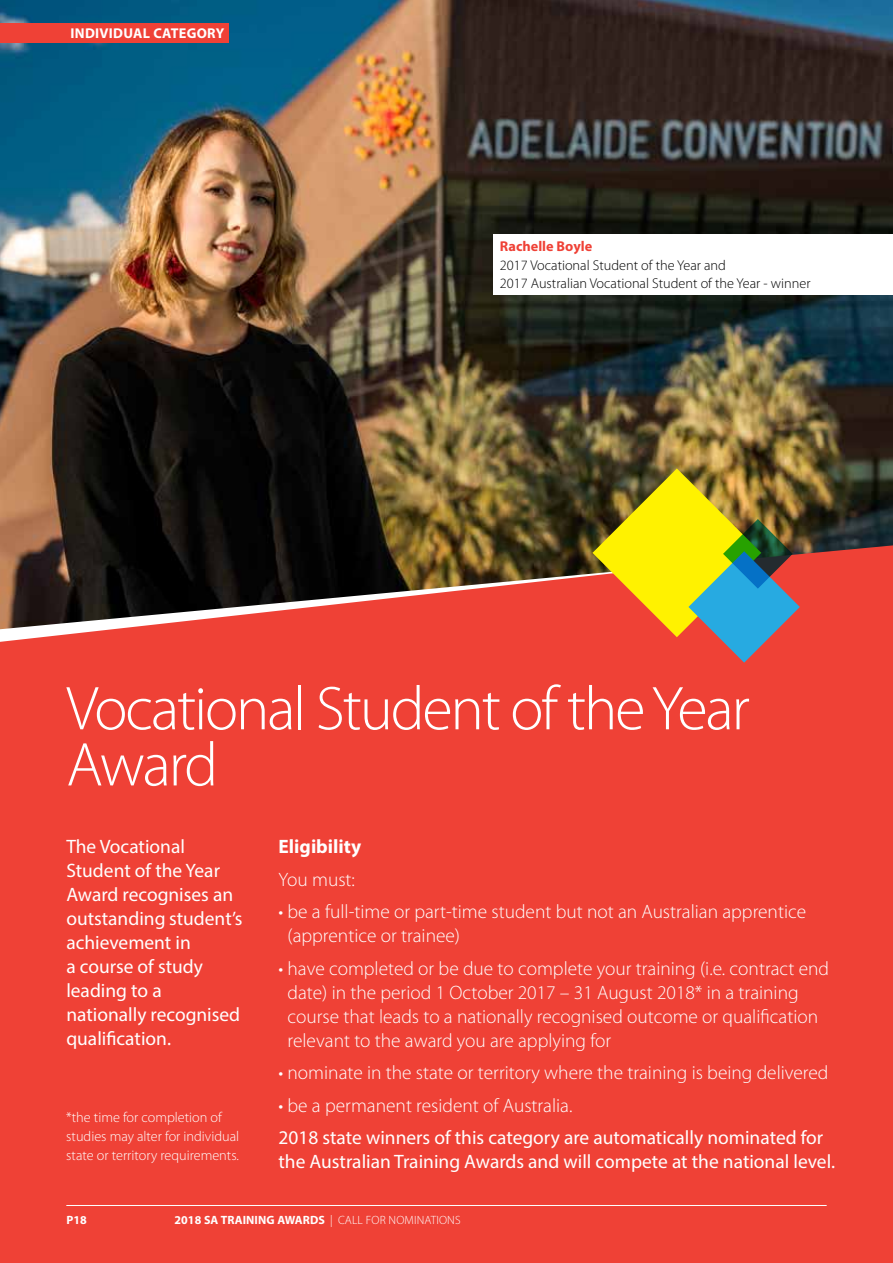
<style>
.page{position:relative;width:893px;height:1263px;background:#fff}
.page>*{position:absolute;margin:0;border:0;box-sizing:border-box;transform-origin:0 0}
.t1{font:300 62.4px/56.1px "Myriad Pro";letter-spacing:-.035em;color:#fff}
.t2{font:300 19.35px/24px "Myriad Pro";color:#fff}
.t3{font:19.35px/24px "Myriad Pro";color:#fff}
.t4{font:700 19.35px "Myriad Pro";color:#fff}
.t5{font:300 14.25px/18.8px "Myriad Pro";color:#000}
.t6{font:300 14.25px/18.8px "Myriad Pro";color:#fff}
.t7{font:700 14.25px "Myriad Pro";letter-spacing:.02em;color:#fff}
.t8{font:700 14.25px "Myriad Pro";color:#ef4136}
.t9{font:700 12px "Myriad Pro";letter-spacing:.01em;color:#fff}
.s1{font-weight:300}
</style>
<div class="page">
<div style="left:0;top:498px;width:893px;height:765px;background:#ef4136"></div>
<svg style="left:0;top:629px;width:114px;height:13px"></svg>
<img style="left:0;top:0;width:893px;height:629px">
<svg style="left:592px;top:468px;width:208px;height:195px"></svg>
<div style="left:494px;top:234px;width:399px;height:61px;background:#fff"></div>
<div style="left:0;top:23px;width:229px;height:20px;background:#ef4136"></div>
<hr style="left:66px;top:1205px;width:761px;height:1px;background:#fff">
<p class="t7" style="left:71px;top:24px;width:155px">INDIVIDUAL CATEGORY</p>
<p class="t8" style="left:500px;top:237px;width:94px">Rachelle Boyle</p>
<p class="t5" style="left:500px;top:256px;width:312px">2017 Vocational Student of the Year and<br>2017 Australian Vocational Student of the Year - winner</p>
<h1 class="t1" style="left:66px;top:681px;width:685px">Vocational Student of the Year<br>Award</h1>
<p class="t3" style="left:66px;top:834px;width:178px">The Vocational<br>Student of the Year<br>Award recognises an outstanding student’s achievement in<br>a course of study leading to a nationally recognised qualification.</p>
<p class="t4" style="left:279px;top:834px;width:84px">Eligibility</p>
<p class="t2" style="left:279px;top:867px;width:78px">You must:</p>
<p class="t2" style="left:288px;top:900px;width:520px;text-indent:-9px">• be a full-time or part-time student but not an Australian apprentice (apprentice or trainee)</p>
<p class="t2" style="left:288px;top:956px;width:543px;text-indent:-9px">• have completed or be due to complete your training (i.e. contract end date) in the period 1 October 2017 – 31 August 2018* in a training course that leads to a nationally recognised outcome or qualification relevant to the award you are applying for</p>
<p class="t2" style="left:279px;top:1061px;width:551px">• nominate in the state or territory where the training is being delivered</p>
<p class="t2" style="left:279px;top:1093px;width:295px">• be a permanent resident of Australia.</p>
<p class="t3" style="left:279px;top:1125px;width:558px">2018 state winners of this category are automatically nominated for the Australian Training Awards and will compete at the national level.</p>
<p class="t6" style="left:66px;top:1108px;width:174px">*the time for completion of studies may alter for individual state or territory requirements.</p>
<p class="t9" style="left:66px;top:1212px;width:22px">P18</p>
<p class="t9" style="left:174px;top:1212px;width:288px">2018 SA TRAINING AWARDS <span class="s1">| CALL FOR NOMINATIONS</span></p>
</div>
